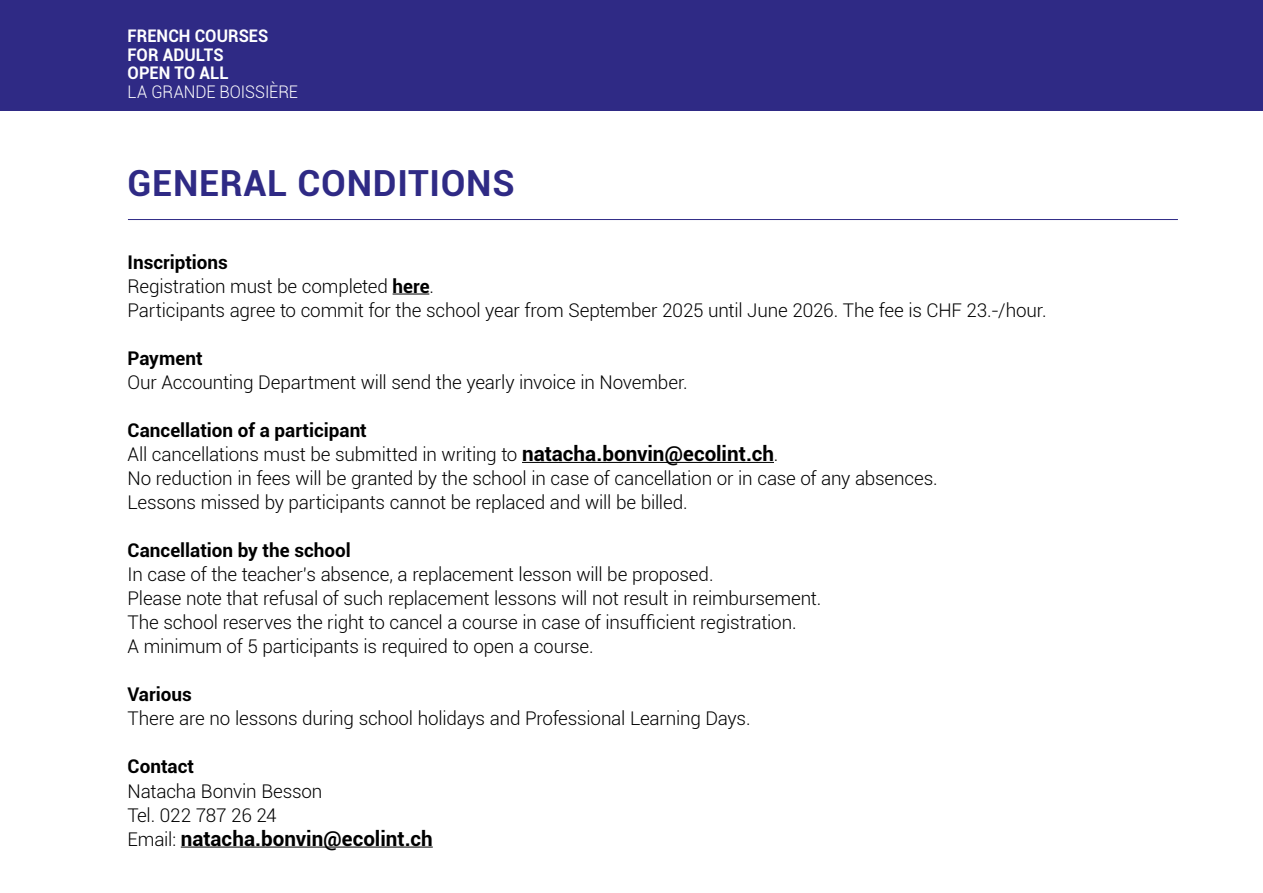
<style>
.page{position:relative;width:1263px;height:893px;background:#fff}
.page>*{position:absolute;margin:0;border:0;box-sizing:border-box;transform-origin:0 0}
.t1{font:700 36px "Roboto";letter-spacing:.02em;color:#2f2a85}
.t2{font:700 20.55px "Roboto";color:#000}
.t3{font:300 18.9px/24px "Roboto";letter-spacing:-.01em;color:#000}
.t4{font:700 18.9px "Roboto";color:#000}
.t5{font:700 17.4px/18.6px "Roboto";letter-spacing:.005em;color:#fff;scale:.95 1}
.t6{font:300 17.4px "Roboto";letter-spacing:-.01em;color:#fff;scale:.95 1}
.s1{font-weight:700}
.s2{font-weight:700;font-size:20.55px}
.s3{font-weight:300;font-size:18.9px}
</style>
<div class="page">
<hr style="left:393px;top:294px;width:36px;height:1px;background:#000">
<hr style="left:522px;top:462px;width:252px;height:1px;background:#000">
<hr style="left:181px;top:846px;width:252px;height:1px;background:#000">
<hr style="left:128px;top:219px;width:1050px;height:1px;background:#2f2a85">
<div style="left:0;top:0;width:1263px;height:111px;background:#2f2a85"></div>
<p class="t5" style="left:128px;top:26px;width:150px">FRENCH COURSES<br>FOR ADULTS<br>OPEN TO ALL</p>
<p class="t6" style="left:128px;top:80px;width:181px">LA GRANDE BOISSIÈRE</p>
<h1 class="t1" style="left:128px;top:158px;width:389px">GENERAL CONDITIONS</h1>
<p class="t3" style="left:128px;top:249px;width:920px"><span class="s1">Inscriptions<br></span>Registration must be completed <span class="s1">here</span>.<br>Participants agree to commit for the school year from September 2025 until June 2026. The fee is CHF 23.-/hour.</p>
<p class="t4" style="left:128px;top:345px;width:77px">Payment</p>
<p class="t3" style="left:128px;top:369px;width:562px">Our Accounting Department will send the yearly invoice in November.</p>
<p class="t3" style="left:128px;top:417px;width:812px"><span class="s1">Cancellation of a participant<br></span>All cancellations must be submitted in writing to <span class="s2">natacha.bonvin@ecolint.ch</span>.<br>No reduction in fees will be granted by the school in case of cancellation or in case of any absences.<br>Lessons missed by participants cannot be replaced and will be billed.</p>
<p class="t4" style="left:128px;top:537px;width:225px">Cancellation by the school</p>
<p class="t3" style="left:128px;top:562px;width:695px">In case of the teacher’s absence, a replacement lesson will be proposed.<br>Please note that refusal of such replacement lessons will not result in reimbursement.<br>The school reserves the right to cancel a course in case of insufficient registration.<br>A minimum of 5 participants is required to open a course.</p>
<p class="t4" style="left:128px;top:681px;width:66px">Various</p>
<p class="t3" style="left:128px;top:706px;width:625px">There are no lessons during school holidays and Professional Learning Days.</p>
<p class="t4" style="left:128px;top:753px;width:68px">Contact</p>
<p class="t3" style="left:128px;top:778px;width:196px">Natacha Bonvin Besson<br>Tel. 022 787 26 24</p>
<p class="t2" style="left:128px;top:824px;width:307px"><span class="s3">Email:</span> natacha.bonvin@ecolint.ch</p>
</div>
